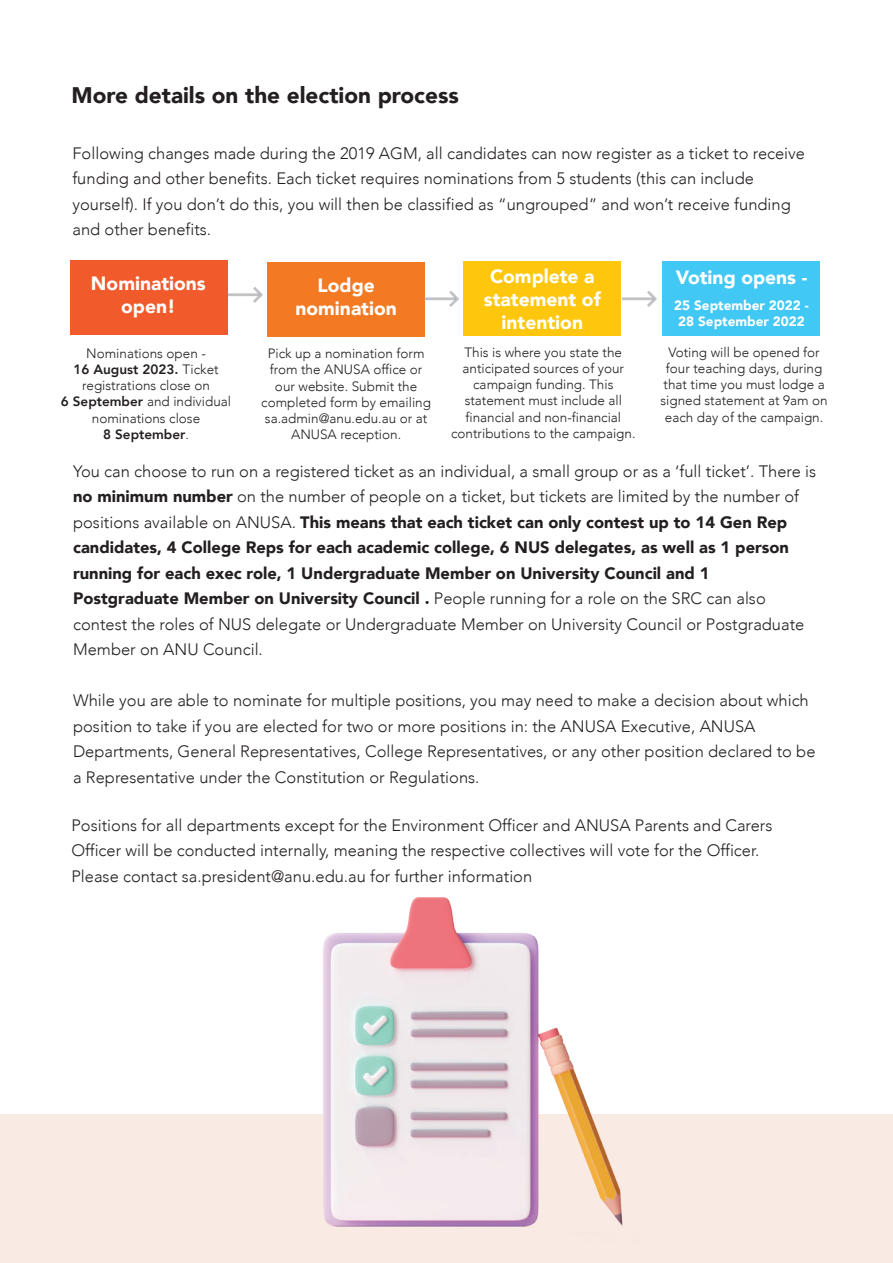
<style>
.page{position:relative;width:893px;height:1263px;background:#fff}
.page>*{position:absolute;margin:0;border:0;box-sizing:border-box;transform-origin:0 0}
.t1{font:900 22.5px "Avenir";color:#231f20}
.t2{font:900 19.2px/23.1px "Avenir";color:#fff;text-align:center}
.t3{font:300 16.5px/25.5px "Avenir";color:#231f20}
.t4{font:300 13.5px/16.2px "Avenir";color:#231f20;text-align:center}
.t5{font:900 13.5px/16.2px "Avenir";color:#fff}
.s1{font-weight:800}
.s2{font-weight:900}
</style>
<div class="page">
<div style="left:71px;top:260px;width:157px;height:75px;background:#f15a2b"></div>
<div style="left:267px;top:262px;width:158px;height:74px;background:#f37a22"></div>
<div style="left:464px;top:261px;width:157px;height:75px;background:#fec60d"></div>
<div style="left:663px;top:261px;width:157px;height:75px;background:#42c8f4"></div>
<hr style="left:228px;top:293px;width:32px;height:3px;background:#a8a9ad">
<svg style="left:253px;top:287px;width:10px;height:16px"></svg>
<hr style="left:424px;top:297px;width:32px;height:3px;background:#a8a9ad">
<svg style="left:449px;top:291px;width:10px;height:16px"></svg>
<hr style="left:622px;top:297px;width:32px;height:3px;background:#a8a9ad">
<svg style="left:647px;top:291px;width:10px;height:16px"></svg>
<div style="left:0;top:1114px;width:893px;height:149px;background:#f9eae3"></div>
<img style="left:323px;top:897px;width:300px;height:330px">
<h1 class="t1" style="left:71px;top:76px;width:389px">More details on the election process</h1>
<p class="t3" style="left:72px;top:140px;width:734px">Following changes made during the 2019 AGM, all candidates can now register as a ticket to receive funding and other benefits. Each ticket requires nominations from 5 students (this can include yourself). If you don’t do this, you will then be classified as “ungrouped” and won’t receive funding and other benefits.</p>
<p class="t2" style="left:91px;top:272px;width:116px">Nominations open!</p>
<p class="t2" style="left:296px;top:273px;width:103px">Lodge nomination</p>
<p class="t2" style="left:484px;top:264px;width:118px">Complete a statement of intention</p>
<p class="t2" style="left:676px;top:266px;width:133px">Voting opens -</p>
<p class="t5" style="left:674px;top:297px;width:136px">25 September 2022 -<br>28 September 2022</p>
<p class="t4" style="left:61px;top:345px;width:172px">Nominations open -<br><span class="s1">16 August 2023.</span> Ticket registrations close on<br><span class="s1">6 September</span> and individual nominations close<br><span class="s1">8 September</span>.</p>
<p class="t4" style="left:261px;top:346px;width:171px">Pick up a nomination form from the ANUSA office or our website. Submit the completed form by emailing sa.admin@anu.edu.au or at<br>ANUSA reception.</p>
<p class="t4" style="left:451px;top:344px;width:186px">This is where you state the anticipated sources of your campaign funding. This statement must include all financial and non-financial contributions to the campaign.</p>
<p class="t4" style="left:660px;top:344px;width:169px">Voting will be opened for four teaching days, during that time you must lodge a signed statement at 9am on each day of the campaign.</p>
<p class="t3" style="left:73px;top:458px;width:745px">You can choose to run on a registered ticket as an individual, a small group or as a ‘full ticket’. There is <span class="s2">no minimum number</span> on the number of people on a ticket, but tickets are limited by the number of positions available on ANUSA. <span class="s2">This means that each ticket can only contest up to 14 Gen Rep candidates, 4 College Reps for each academic college, 6 NUS delegates, as well as 1 person running for each exec role, 1 Undergraduate Member on University Council and 1<br>Postgraduate Member on University Council .</span> People running for a role on the SRC can also contest the roles of NUS delegate or Undergraduate Member on University Council or Postgraduate Member on ANU Council.</p>
<p class="t3" style="left:73px;top:688px;width:744px">While you are able to nominate for multiple positions, you may need to make a decision about which position to take if you are elected for two or more positions in: the ANUSA Executive, ANUSA Departments, General Representatives, College Representatives, or any other position declared to be a Representative under the Constitution or Regulations.</p>
<p class="t3" style="left:71px;top:812px;width:702px">Positions for all departments except for the Environment Officer and ANUSA Parents and Carers<br>Officer will be conducted internally, meaning the respective collectives will vote for the Officer.<br>Please contact sa.president@anu.edu.au for further information</p>
</div>
